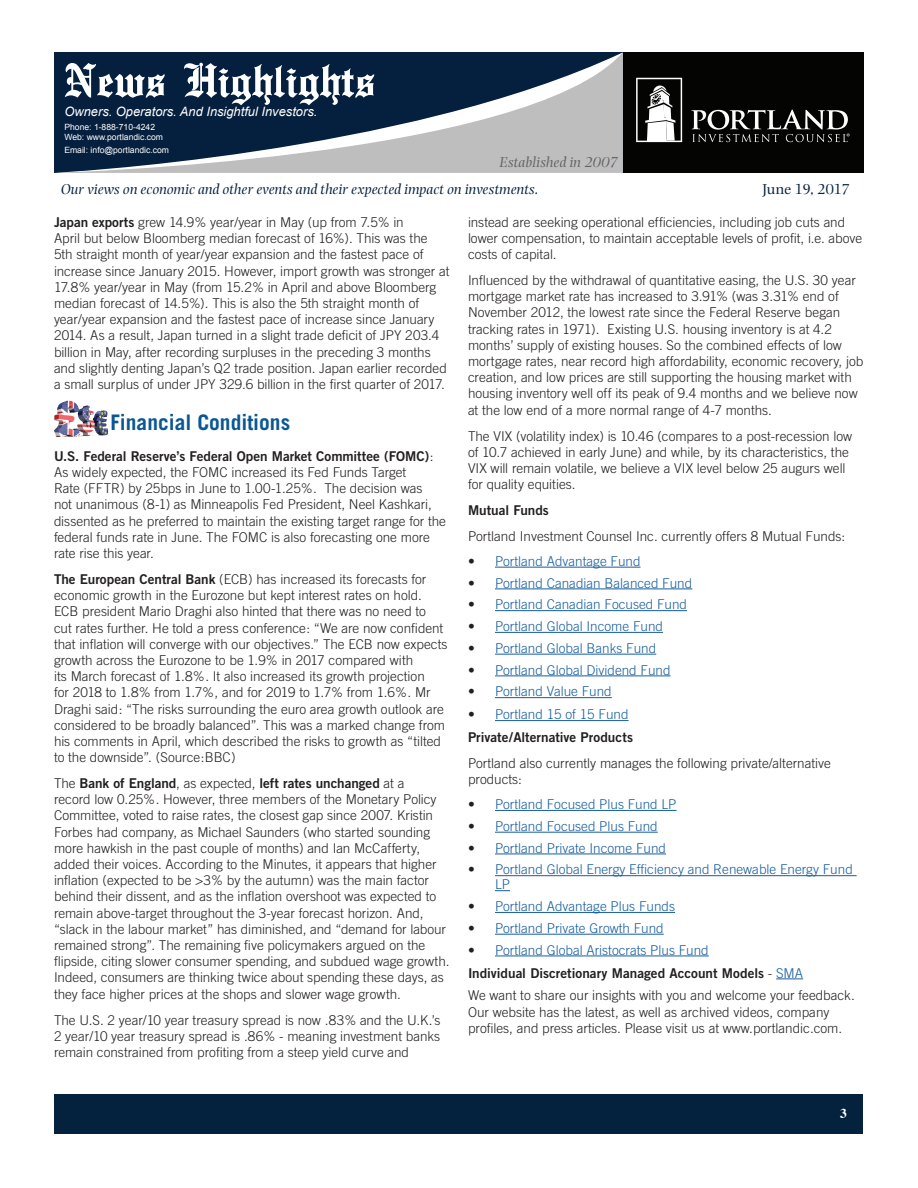
<style>
.page{position:relative;width:918px;height:1188px;background:#fff}
.page>*{position:absolute;margin:0;border:0;box-sizing:border-box;transform-origin:0 0}
.t1{font:500 51px "English Towne";color:#fff}
.t2{font:700 21.45px "Trade Gothic";color:#0b5793}
.t3{font:italic 15px "Photina";color:#04213e}
.t4{font:italic 15px "Photina";color:#636366}
.t5{font:15px "Photina";letter-spacing:-.025em;color:#04213e}
.Article_-_Body{font:300 13.5px/16.2px "Trade Gothic";color:#231f20}
.t6{font:300 13.5px/15px "Trade Gothic";color:#175d9e}
.Article_-_Body-2{font:13.5px "Trade Gothic Bold Two";color:#231f20}
.t7{font:700 13.5px "Times";color:#fff}
.t8{font:italic 12.9px "Arial";color:#fff}
.t9{font:8.55px/10.4px "Arial";color:#fff}
.s1{font-family:"Trade Gothic Bold Two";font-weight:400}
.s2{color:#231f20}
.s3{font-family:"Trade Gothic";font-weight:300}
.s4{font-family:"Trade Gothic";font-weight:300;color:#175d9e}
</style>
<div class="page">
<div style="left:606px;top:52px;width:258px;height:121px;background:#040503"></div>
<div style="left:55px;top:1094px;width:808px;height:39px;background:#04213e"></div>
<svg style="left:54px;top:53px;width:569px;height:120px;background:#4d5d71"></svg>
<svg style="left:636px;top:78px;width:46px;height:64px"></svg>
<svg style="left:691px;top:110px;width:159px;height:32px"></svg>
<img style="left:54px;top:400px;width:54px;height:37px">
<hr style="left:495px;top:567px;width:146px;height:1px;background:#175d9e">
<hr style="left:495px;top:589px;width:197px;height:1px;background:#175d9e">
<hr style="left:495px;top:610px;width:192px;height:1px;background:#175d9e">
<hr style="left:495px;top:632px;width:168px;height:1px;background:#175d9e">
<hr style="left:495px;top:654px;width:161px;height:1px;background:#175d9e">
<hr style="left:495px;top:676px;width:176px;height:1px;background:#175d9e">
<hr style="left:495px;top:697px;width:117px;height:1px;background:#175d9e">
<hr style="left:495px;top:720px;width:134px;height:1px;background:#175d9e">
<hr style="left:495px;top:810px;width:182px;height:1px;background:#175d9e">
<hr style="left:495px;top:832px;width:163px;height:1px;background:#175d9e">
<hr style="left:495px;top:854px;width:171px;height:1px;background:#175d9e">
<hr style="left:495px;top:875px;width:362px;height:1px;background:#175d9e">
<svg style="left:495px;top:890px;width:15px;height:1px"></svg>
<hr style="left:495px;top:912px;width:180px;height:1px;background:#175d9e">
<hr style="left:495px;top:934px;width:169px;height:1px;background:#175d9e">
<hr style="left:495px;top:956px;width:214px;height:1px;background:#175d9e">
<svg style="left:776px;top:979px;width:27px;height:1px"></svg>
<h1 class="t1" style="left:64px;top:51px;width:312px">News Highlights</h1>
<p class="t8" style="left:64px;top:103px;width:255px">Owners. Operators. And Insightful Investors.</p>
<p class="t9" style="left:64px;top:122px;width:100px">Phone: 1-888-710-4242<br>Web: www.portlandic.com</p>
<p class="t9" style="left:64px;top:145px;width:106px">Email: info@portlandic.com</p>
<p class="t4" style="left:499px;top:153px;width:120px">Established in 2007</p>
<p class="t3" style="left:61px;top:181px;width:479px">Our views on economic and other events and their expected impact on investments.</p>
<p class="t5" style="left:762px;top:180px;width:89px">June 19, 2017</p>
<p class="Article_-_Body" style="left:54px;top:214px;width:397px"><span class="s1">Japan exports</span> grew 14.9% year/year in May (up from 7.5% in<br>April but below Bloomberg median forecast of 16%). This was the 5th straight month of year/year expansion and the fastest pace of increase since January 2015. However, import growth was stronger at 17.8% year/year in May (from 15.2% in April and above Bloomberg median forecast of 14.5%). This is also the 5th straight month of year/year expansion and the fastest pace of increase since January 2014. As a result, Japan turned in a slight trade deficit of JPY 203.4 billion in May, after recording surpluses in the preceding 3 months and slightly denting Japan’s Q2 trade position. Japan earlier recorded a small surplus of under JPY 329.6 billion in the first quarter of 2017.</p>
<p class="t2" style="left:110px;top:410px;width:181px">Financial Conditions</p>
<p class="Article_-_Body" style="left:54px;top:448px;width:394px"><span class="s1">U.S. Federal Reserve’s Federal Open Market Committee (FOMC)</span>:<br>As widely expected, the FOMC increased its Fed Funds Target<br>Rate (FFTR) by 25bps in June to 1.00-1.25%. The decision was<br>not unanimous (8-1) as Minneapolis Fed President, Neel Kashkari, dissented as he preferred to maintain the existing target range for the federal funds rate in June. The FOMC is also forecasting one more rate rise this year.</p>
<p class="Article_-_Body" style="left:54px;top:571px;width:395px"><span class="s1">The European Central Bank</span> (ECB) has increased its forecasts for economic growth in the Eurozone but kept interest rates on hold.<br>ECB president Mario Draghi also hinted that there was no need to<br>cut rates further. He told a press conference: “We are now confident that inflation will converge with our objectives.” The ECB now expects growth across the Eurozone to be 1.9% in 2017 compared with<br>its March forecast of 1.8%. It also increased its growth projection<br>for 2018 to 1.8% from 1.7%, and for 2019 to 1.7% from 1.6%. Mr Draghi said: “The risks surrounding the euro area growth outlook are considered to be broadly balanced”. This was a marked change from his comments in April, which described the risks to growth as “tilted to the downside”. (Source:BBC)</p>
<p class="Article_-_Body" style="left:54px;top:775px;width:397px">The <span class="s1">Bank of England</span>, as expected, <span class="s1">left rates unchanged</span> at a<br>record low 0.25%. However, three members of the Monetary Policy Committee, voted to raise rates, the closest gap since 2007. Kristin Forbes had company, as Michael Saunders (who started sounding more hawkish in the past couple of months) and Ian McCafferty, added their voices. According to the Minutes, it appears that higher inflation (expected to be &gt;3% by the autumn) was the main factor behind their dissent, and as the inflation overshoot was expected to remain above-target throughout the 3-year forecast horizon. And, “slack in the labour market” has diminished, and “demand for labour remained strong”. The remaining five policymakers argued on the flipside, citing slower consumer spending, and subdued wage growth.<br>Indeed, consumers are thinking twice about spending these days, as they face higher prices at the shops and slower wage growth.</p>
<p class="Article_-_Body" style="left:54px;top:1012px;width:388px;text-align:justify">The U.S. 2 year/10 year treasury spread is now .83% and the U.K.’s 2 year/10 year treasury spread is .86% - meaning investment banks remain constrained from profiting from a steep yield curve and</p>
<p class="Article_-_Body" style="left:468px;top:214px;width:396px">instead are seeking operational efficiencies, including job cuts and lower compensation, to maintain acceptable levels of profit, i.e. above costs of capital.</p>
<p class="Article_-_Body" style="left:468px;top:272px;width:397px">Influenced by the withdrawal of quantitative easing, the U.S. 30 year mortgage market rate has increased to 3.91% (was 3.31% end of November 2012, the lowest rate since the Federal Reserve began tracking rates in 1971). Existing U.S. housing inventory is at 4.2 months’ supply of existing houses. So the combined effects of low mortgage rates, near record high affordability, economic recovery, job creation, and low prices are still supporting the housing market with housing inventory well off its peak of 9.4 months and we believe now at the low end of a more normal range of 4-7 months.</p>
<p class="Article_-_Body" style="left:468px;top:427px;width:386px">The VIX (volatility index) is 10.46 (compares to a post-recession low of 10.7 achieved in early June) and while, by its characteristics, the VIX will remain volatile, we believe a VIX level below 25 augurs well for quality equities.</p>
<p class="Article_-_Body-2" style="left:468px;top:502px;width:82px">Mutual Funds</p>
<p class="Article_-_Body" style="left:468px;top:528px;width:379px">Portland Investment Counsel Inc. currently offers 8 Mutual Funds:</p>
<p class="t6" style="left:468px;top:553px;width:174px"><span class="s2">•</span> Portland Advantage Fund</p>
<p class="t6" style="left:468px;top:575px;width:226px"><span class="s2">•</span> Portland Canadian Balanced Fund</p>
<p class="t6" style="left:468px;top:597px;width:221px"><span class="s2">•</span> Portland Canadian Focused Fund</p>
<p class="t6" style="left:468px;top:619px;width:197px"><span class="s2">•</span> Portland Global Income Fund</p>
<p class="t6" style="left:468px;top:640px;width:190px"><span class="s2">•</span> Portland Global Banks Fund</p>
<p class="t6" style="left:468px;top:662px;width:204px"><span class="s2">•</span> Portland Global Dividend Fund</p>
<p class="t6" style="left:468px;top:684px;width:145px"><span class="s2">•</span> Portland Value Fund</p>
<p class="t6" style="left:468px;top:707px;width:162px"><span class="s2">•</span> Portland 15 of 15 Fund</p>
<p class="Article_-_Body-2" style="left:468px;top:729px;width:167px">Private/Alternative Products</p>
<p class="Article_-_Body" style="left:468px;top:755px;width:365px">Portland also currently manages the following private/alternative products:</p>
<p class="t6" style="left:468px;top:797px;width:210px"><span class="s2">•</span> Portland Focused Plus Fund LP</p>
<p class="t6" style="left:468px;top:818px;width:191px"><span class="s2">•</span> Portland Focused Plus Fund</p>
<p class="t6" style="left:468px;top:840px;width:200px"><span class="s2">•</span> Portland Private Income Fund</p>
<p class="t6" style="left:495px;top:862px;width:359px;text-indent:-27px"><span class="s2">•</span> Portland Global Energy Efficiency and Renewable Energy Fund<br>LP</p>
<p class="t6" style="left:468px;top:899px;width:209px"><span class="s2">•</span> Portland Advantage Plus Funds</p>
<p class="t6" style="left:468px;top:920px;width:197px"><span class="s2">•</span> Portland Private Growth Fund</p>
<p class="t6" style="left:468px;top:942px;width:242px"><span class="s2">•</span> Portland Global Aristocrats Plus Fund</p>
<p class="Article_-_Body-2" style="left:468px;top:964px;width:337px">Individual Discretionary Managed Account Models <span class="s3">-</span> <span class="s4">SMA</span></p>
<p class="Article_-_Body" style="left:468px;top:987px;width:388px">We want to share our insights with you and welcome your feedback.<br>Our website has the latest, as well as archived videos, company profiles, and press articles. Please visit us at www.portlandic.com.</p>
<p class="t7" style="left:840px;top:1100px;width:8px">3</p>
</div>
